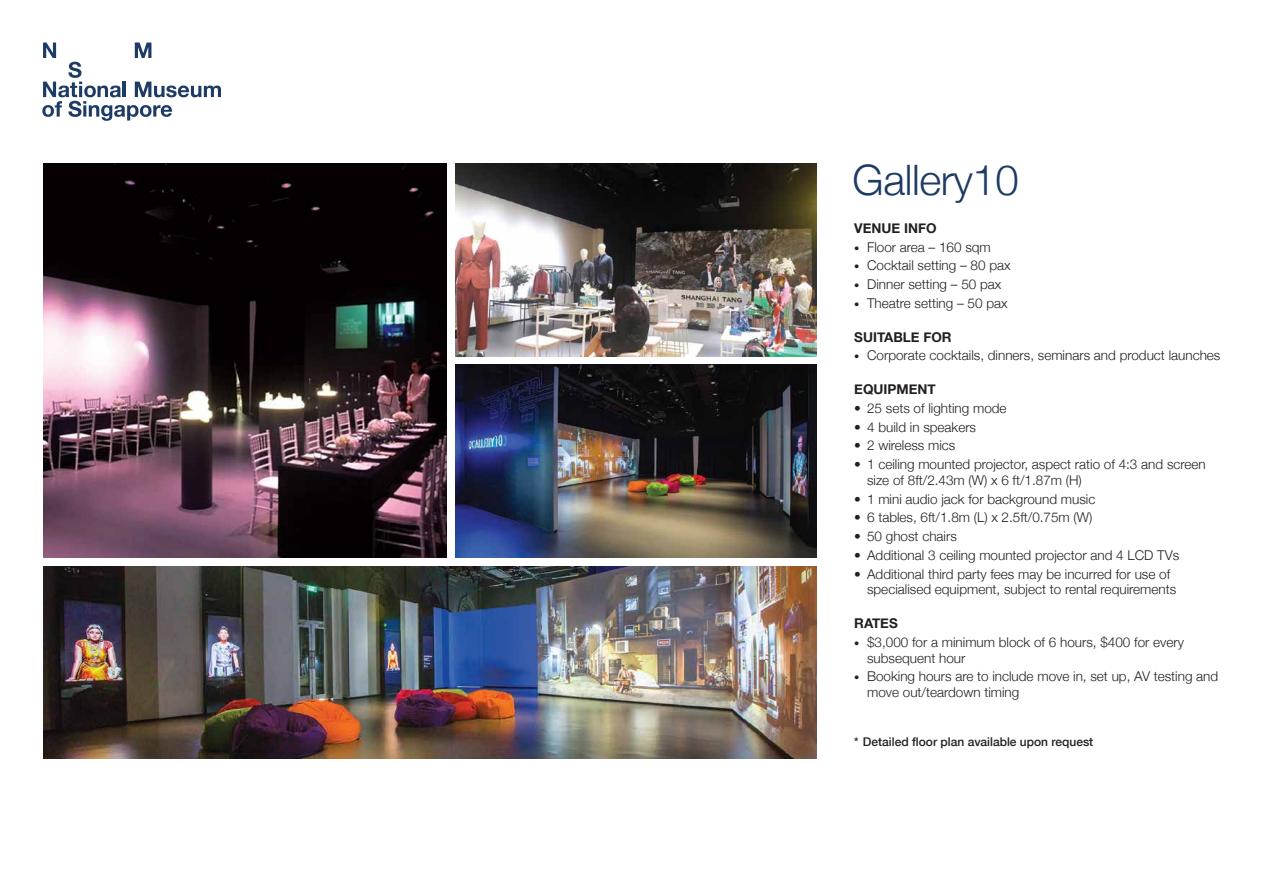
<style>
.page{position:relative;width:1263px;height:893px;background:#fff}
.page>*{position:absolute;margin:0;border:0;box-sizing:border-box;transform-origin:0 0}
.t1{font:300 42px "Helvetica Neue";letter-spacing:-.01em;color:#1d3b64}
.t2{font:300 13.5px/15.8px "Helvetica Neue";color:#231f20}
.t3{font:700 13.5px "Helvetica Neue";color:#231f20}
.t4{font:500 12px "Helvetica Neue";color:#231f20}
.s1{font-size:10.5px}
</style>
<div class="page">
<img style="left:43px;top:164px;width:403px;height:393px">
<img style="left:455px;top:164px;width:361px;height:192px">
<img style="left:455px;top:365px;width:361px;height:192px">
<img style="left:43px;top:566px;width:773px;height:193px">
<svg style="left:42px;top:43px;width:179px;height:78px"></svg>
<h1 class="t1" style="left:853px;top:155px;width:168px">Gallery10</h1>
<p class="t3" style="left:854px;top:220px;width:84px">VENUE INFO</p>
<p class="t2" style="left:854px;top:239px;width:138px"><span class="s1">•</span> Floor area – 160 sqm</p>
<p class="t2" style="left:854px;top:257px;width:158px"><span class="s1">•</span> Cocktail setting – 80 pax</p>
<p class="t2" style="left:854px;top:276px;width:149px"><span class="s1">•</span> Dinner setting – 50 pax</p>
<p class="t2" style="left:854px;top:295px;width:155px"><span class="s1">•</span> Theatre setting – 50 pax</p>
<p class="t3" style="left:854px;top:328px;width:99px">SUITABLE FOR</p>
<p class="t2" style="left:854px;top:347px;width:368px"><span class="s1">•</span> Corporate cocktails, dinners, seminars and product launches</p>
<p class="t3" style="left:854px;top:381px;width:83px">EQUIPMENT</p>
<p class="t2" style="left:854px;top:400px;width:154px">• 25 sets of lighting mode</p>
<p class="t2" style="left:854px;top:419px;width:123px">• 4 build in speakers</p>
<p class="t2" style="left:854px;top:437px;width:103px">• 2 wireless mics</p>
<p class="t2" style="left:867px;top:456px;width:340px;text-indent:-13px">• 1 ceiling mounted projector, aspect ratio of 4:3 and screen size of 8ft/2.43m (W) x 6 ft/1.87m (H)</p>
<p class="t2" style="left:854px;top:491px;width:243px">• 1 mini audio jack for background music</p>
<p class="t2" style="left:854px;top:509px;width:240px">• 6 tables, 6ft/1.8m (L) x 2.5ft/0.75m (W)</p>
<p class="t2" style="left:854px;top:528px;width:104px">• 50 ghost chairs</p>
<p class="t2" style="left:854px;top:547px;width:326px">• Additional 3 ceiling mounted projector and 4 LCD TVs</p>
<p class="t2" style="left:867px;top:566px;width:311px;text-indent:-13px">• Additional third party fees may be incurred for use of specialised equipment, subject to rental requirements</p>
<p class="t3" style="left:854px;top:615px;width:45px">RATES</p>
<p class="t2" style="left:867px;top:634px;width:318px;text-indent:-13px"><span class="s1">•</span> $3,000 for a minimum block of 6 hours, $400 for every subsequent hour</p>
<p class="t2" style="left:867px;top:668px;width:353px;text-indent:-13px"><span class="s1">•</span> Booking hours are to include move in, set up, AV testing and move out/teardown timing</p>
<p class="t4" style="left:854px;top:734px;width:240px">* Detailed floor plan available upon request</p>
</div>
